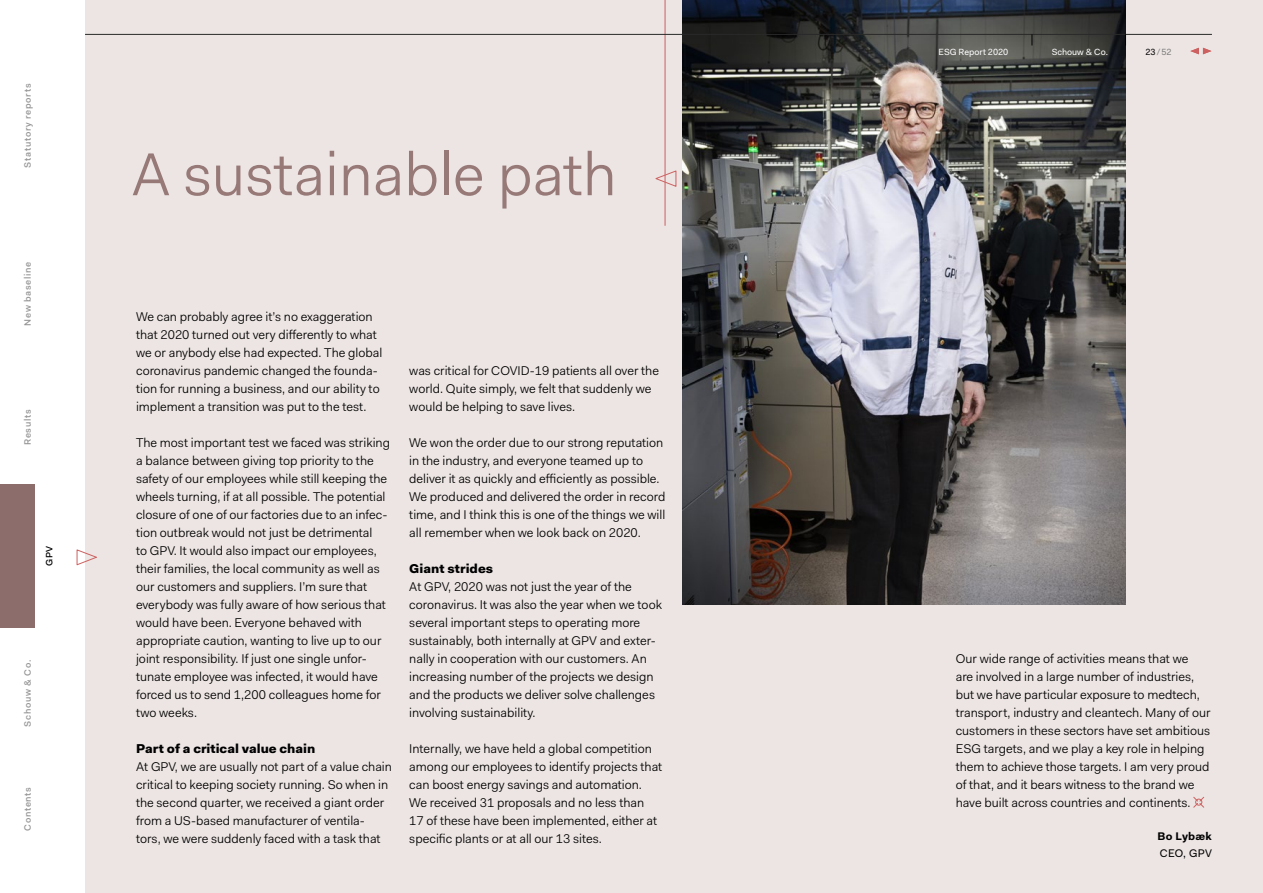
<style>
.page{position:relative;width:1263px;height:893px;background:#fff}
.page>*{position:absolute;margin:0;border:0;box-sizing:border-box;transform-origin:0 0}
.t1{font:60.75px "Fakt Blond";color:#977977}
.t2{font:900 12.9px "Fakt";color:#000}
.t3{font:12.75px/18px "Fakt Blond";color:#000}
.t4{font:700 11.1px "Fakt";letter-spacing:.025em;color:#000}
.t5{font:11.1px "Fakt";letter-spacing:.025em;color:#000}
.t6{font:500 9.3px "Fakt";letter-spacing:.07em;color:#939393}
.t7{font:500 9.3px "Fakt";color:#000}
.t8{font:9px "Fakt";color:#fff}
.t9{font:9px "Fakt";color:#7c7c7c}
.s1{color:#000}
</style>
<div class="page">
<div style="left:85px;top:0;width:1178px;height:893px;background:#ece5e3"></div>
<img style="left:682px;top:0;width:443px;height:604px">
<hr style="left:665px;top:0;width:1px;height:226px;background:#cd6161">
<svg style="left:655px;top:170px;width:22px;height:17px"></svg>
<svg style="left:1193px;top:796px;width:12px;height:12px"></svg>
<div style="left:1195px;top:799px;width:7px;height:6px;border:1px solid #cd6161;border-radius:50%"></div>
<hr style="left:85px;top:34px;width:1127px;height:1px;background:#292929">
<div style="left:0;top:484px;width:34px;height:144px;background:#8d6c6c"></div>
<svg style="left:76px;top:549px;width:21px;height:17px"></svg>
<svg style="left:1190px;top:48px;width:21px;height:6px"></svg>
<p class="t6" style="left:21px;top:168px;width:86px;rotate:-90deg">Statutory reports</p>
<p class="t6" style="left:21px;top:326px;width:65px;rotate:-90deg">New baseline</p>
<p class="t6" style="left:21px;top:445px;width:37px;rotate:-90deg">Results</p>
<p class="t7" style="left:43px;top:566px;width:22px;rotate:-90deg">GPV</p>
<p class="t6" style="left:21px;top:727px;width:68px;rotate:-90deg">Schouw &amp; Co.</p>
<p class="t6" style="left:21px;top:831px;width:45px;rotate:-90deg">Contents</p>
<h1 class="t1" style="left:132px;top:134px;width:486px">A sustainable path</h1>
<p class="t3" style="left:136px;top:308px;width:248px">We can probably agree it’s no exaggeration that 2020 turned out very differently to what we or anybody else had expected. The global coronavirus pandemic changed the founda&shy;tion for running a business, and our ability to implement a transition was put to the test.</p>
<p class="t3" style="left:136px;top:434px;width:255px">The most important test we faced was striking a balance between giving top priority to the safety of our employees while still keeping the wheels turning, if at all possible. The potential closure of one of our factories due to an infec&shy;tion outbreak would not just be detrimental<br>to GPV. It would also impact our employees, their families, the local community as well as our customers and suppliers. I’m sure that everybody was fully aware of how serious that would have been. Everyone behaved with appropriate caution, wanting to live up to our joint responsibility. If just one single unfor&shy;tunate employee was infected, it would have forced us to send 1,200 colleagues home for two weeks.</p>
<p class="t2" style="left:136px;top:740px;width:181px">Part of a critical value chain</p>
<p class="t3" style="left:136px;top:758px;width:257px">At GPV, we are usually not part of a value chain critical to keeping society running. So when in the second quarter, we received a giant order from a US-based manufacturer of ventila&shy;tors, we were suddenly faced with a task that</p>
<p class="t3" style="left:409px;top:362px;width:251px">was critical for COVID-19 patients all over the world. Quite simply, we felt that suddenly we would be helping to save lives.</p>
<p class="t3" style="left:409px;top:434px;width:258px">We won the order due to our strong reputation in the industry, and everyone teamed up to deliver it as quickly and efficiently as possible.<br>We produced and delivered the order in record time, and I think this is one of the things we will all remember when we look back on 2020.</p>
<p class="t2" style="left:409px;top:560px;width:85px">Giant strides</p>
<p class="t3" style="left:409px;top:578px;width:254px">At GPV, 2020 was not just the year of the coronavirus. It was also the year when we took several important steps to operating more sustainably, both internally at GPV and exter&shy;nally in cooperation with our customers. An increasing number of the projects we design and the products we deliver solve challenges involving sustainability.</p>
<p class="t3" style="left:409px;top:740px;width:254px">Internally, we have held a global competition among our employees to identify projects that can boost energy savings and automation.<br>We received 31 proposals and no less than<br>17 of these have been implemented, either at specific plants or at all our 13 sites.</p>
<p class="t8" style="left:938px;top:46px;width:71px">ESG Report 2020</p>
<p class="t8" style="left:1052px;top:46px;width:58px">Schouw &amp; Co.</p>
<p class="t9" style="left:1145px;top:46px;width:28px"><span class="s1">23</span>/52</p>
<p class="t3" style="left:956px;top:650px;width:256px">Our wide range of activities means that we<br>are involved in a large number of industries, but we have particular exposure to medtech, transport, industry and cleantech. Many of our customers in these sectors have set ambitious ESG targets, and we play a key role in helping them to achieve those targets. I am very proud of that, and it bears witness to the brand we have built across countries and continents.</p>
<p class="t4" style="left:1157px;top:829px;width:56px">Bo Lybæk</p>
<p class="t5" style="left:1160px;top:846px;width:53px">CEO, GPV</p>
</div>
